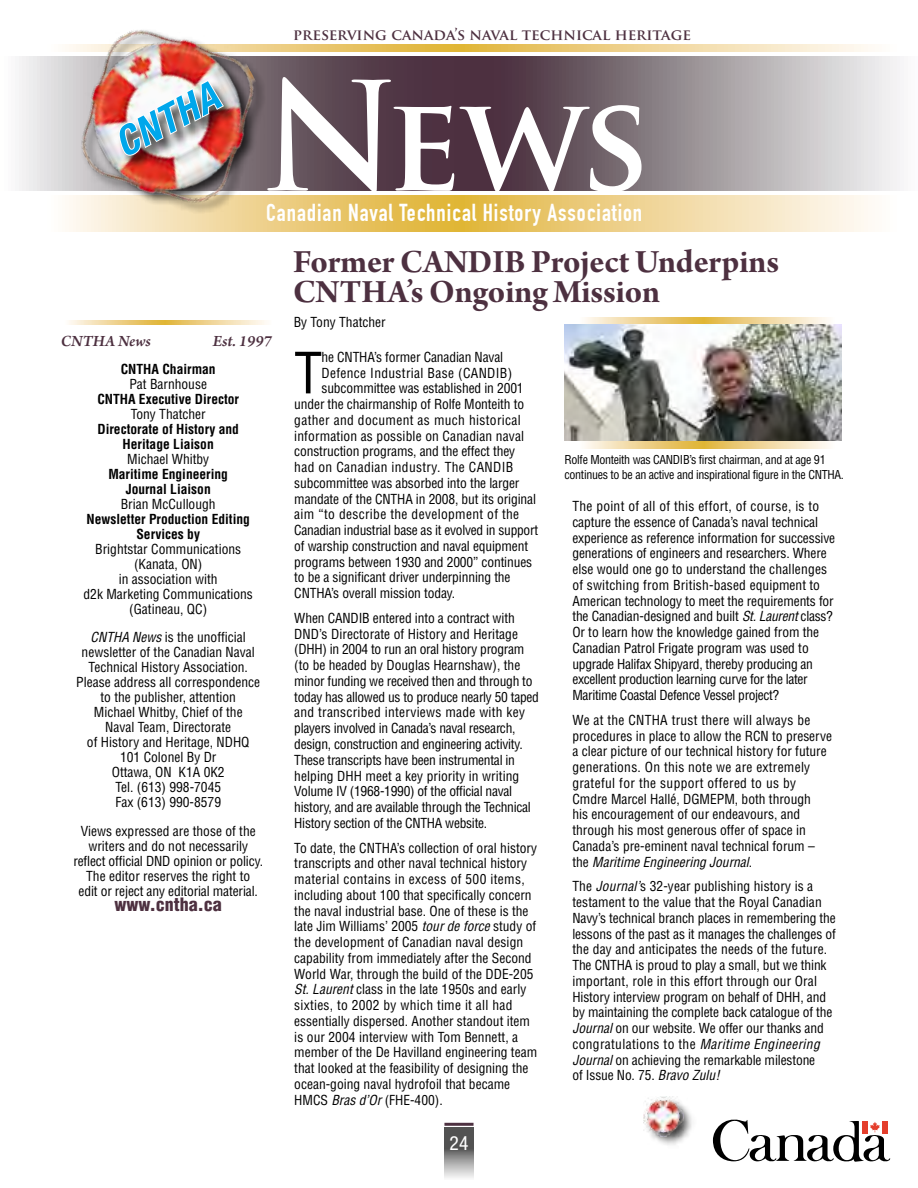
<style>
.page{position:relative;width:918px;height:1188px;background:#fff}
.page>*{position:absolute;margin:0;border:0;box-sizing:border-box;transform-origin:0 0}
.t1{font:700 147px "Trajan Pro";color:#fff}
.t2{font:700 130.5px "Trajan Pro";color:#fff}
.t3{font:condensed 55.5px "Helvetica LT Std";color:#000}
.t4{font:italic 700 condensed 40.05px "Helvetica Neue LT Std";color:#00a7eb}
.t5{font:34.5px/30px "Arno Pro Bold Subhead";color:#4d3040}
.t6{font:700 24px "DIN Condensed";letter-spacing:.04em;color:#fff}
.t7{font:condensed 19.5px "Helvetica Neue LT Std";color:#fff}
.t8{font:900 condensed 18px "Helvetica LT Std";color:#4d3040}
.t9{font:italic 600 16.5px "Arno Pro";color:#4d3040}
.t10{font:700 15px "Trajan Pro";color:#4d3040}
.t11{font:condensed 13.5px/15.8px "Helvetica LT Std";color:#000}
.t12{font:condensed 13.5px/15.8px "Helvetica LT Std";letter-spacing:-.02em;color:#000}
.t13{font:700 condensed 13.5px/15px "Helvetica LT Std";color:#000;text-align:center}
.t14{font:condensed 13.5px "Helvetica LT Std";letter-spacing:.025em;color:#000}
.t15{font:condensed 12px/14.4px "Helvetica LT Std";letter-spacing:-.025em;color:#000}
.s1{font-style:italic}
</style>
<div class="page">
<div style="left:641px;top:1094px;width:56px;height:55px;background:#000;opacity:.75"></div>
<img style="left:644px;top:1096px;width:40px;height:40px">
<svg style="left:295px;top:44px;width:577px;height:8px;background:#edd088"></svg>
<svg style="left:713px;top:1119px;width:177px;height:43px"></svg>
<svg style="left:295px;top:195px;width:577px;height:36px;background:#edd088"></svg>
<svg style="left:19px;top:56px;width:881px;height:134px;background:#887a82"></svg>
<img style="left:43px;top:30px;width:252px;height:202px">
<div style="left:117px;top:80px;width:120px;height:90px;background:#000;opacity:.75"></div>
<img style="left:116px;top:79px;width:109px;height:78px">
<svg style="left:585px;top:317px;width:243px;height:131px;background:#efd595"></svg>
<img style="left:565px;top:324px;width:277px;height:117px">
<svg style="left:444px;top:1128px;width:30px;height:50px"></svg>
<hr style="left:444px;top:1123px;width:30px;height:3px;background:#4d3040">
<svg style="left:69px;top:320px;width:197px;height:5px"></svg>
<h3 class="t4" style="left:106px;top:124px;width:113px;rotate:-28deg">CNTHA</h3>
<p class="t10" style="left:293px;top:26px;width:399px">preserving canada’s naval technical heritage</p>
<h1 class="t1" style="left:260px;top:45px;width:141px">N</h1>
<h3 class="t6" style="left:266px;top:199px;width:378px">Canadian Naval Technical History Association</h3>
<h2 class="t2" style="left:386px;top:62px;width:265px">ews</h2>
<h3 class="t5" style="left:293px;top:248px;width:488px">Former CANDIB Project Underpins<br>CNTHA’s Ongoing Mission</h3>
<p class="t9" style="left:61px;top:331px;width:92px">CNTHA News</p>
<p class="t9" style="left:213px;top:331px;width:60px">Est. 1997</p>
<p class="t13" style="left:121px;top:362px;width:96px">CNTHA Chairman</p>
<p class="t11" style="left:129px;top:376px;width:79px">Pat Barnhouse</p>
<p class="t13" style="left:97px;top:392px;width:143px">CNTHA Executive Director</p>
<p class="t11" style="left:131px;top:406px;width:77px">Tony Thatcher</p>
<p class="t13" style="left:97px;top:421px;width:143px">Directorate of History and<br>Heritage Liaison</p>
<p class="t11" style="left:127px;top:451px;width:84px">Michael Whitby</p>
<p class="t13" style="left:108px;top:466px;width:121px">Maritime Engineering<br>Journal Liaison</p>
<p class="t11" style="left:121px;top:496px;width:96px">Brian McCullough</p>
<p class="t13" style="left:86px;top:511px;width:165px">Newsletter Production Editing<br>Services by</p>
<p class="t11" style="left:84px;top:541px;width:171px;line-height:15px;text-align:center">Brightstar Communications (Kanata, ON)<br>in association with<br>d2k Marketing Communications (Gatineau, QC)</p>
<p class="t11" style="left:76px;top:630px;width:186px;line-height:15px;text-align:center"><span class="s1">CNTHA News</span> is the unofficial newsletter of the Canadian Naval<br>Technical History Association.<br>Please address all correspondence to the publisher, attention<br>Michael Whitby, Chief of the<br>Naval Team, Directorate<br>of History and Heritage, NDHQ<br>101 Colonel By Dr<br>Ottawa, ON K1A 0K2<br>Tel. (613) 998-7045<br>Fax (613) 990-8579</p>
<p class="t11" style="left:73px;top:823px;width:191px;line-height:15px;text-align:center">Views expressed are those of the writers and do not necessarily reflect official DND opinion or policy.<br>The editor reserves the right to<br>edit or reject any editorial material.</p>
<h3 class="t8" style="left:115px;top:893px;width:109px">www.cntha.ca</h3>
<p class="t11" style="left:294px;top:314px;width:93px">By Tony Thatcher</p>
<h3 class="t3" style="left:294px;top:338px;width:29px">T</h3>
<p class="t11" style="left:321px;top:349px;width:183px">he CNTHA’s former Canadian Naval</p>
<p class="t14" style="left:321px;top:364px;width:192px">Defence Industrial Base (CANDIB)</p>
<p class="t11" style="left:321px;top:381px;width:204px">subcommittee was established in 2001</p>
<p class="t11" style="left:294px;top:396px;width:231px">under the chairmanship of Rolfe Monteith to</p>
<p class="t14" style="left:294px;top:412px;width:228px">gather and document as much historical</p>
<p class="t11" style="left:294px;top:428px;width:231px">information as possible on Canadian naval</p>
<p class="t11" style="left:294px;top:444px;width:222px">construction programs, and the effect they</p>
<p class="t14" style="left:294px;top:459px;width:221px">had on Canadian industry. The CANDIB</p>
<p class="t11" style="left:294px;top:475px;width:227px">subcommittee was absorbed into the larger</p>
<p class="t11" style="left:294px;top:491px;width:243px">mandate of the CNTHA in 2008, but its original</p>
<p class="t14" style="left:294px;top:506px;width:227px">aim “to describe the development of the</p>
<p class="t12" style="left:294px;top:522px;width:245px">Canadian industrial base as it evolved in support</p>
<p class="t11" style="left:294px;top:538px;width:235px">of warship construction and naval equipment</p>
<p class="t11" style="left:294px;top:554px;width:239px">programs between 1930 and 2000” continues</p>
<p class="t11" style="left:294px;top:570px;width:218px">to be a significant driver underpinning the</p>
<p class="t11" style="left:294px;top:585px;width:163px">CNTHA’s overall mission today.</p>
<p class="t12" style="left:294px;top:610px;width:246px">When CANDIB entered into a contract with DND’s Directorate of History and Heritage (DHH) in 2004 to run an oral history program (to be headed by Douglas Hearnshaw), the minor funding we received then and through to today has allowed us to produce nearly 50 taped and transcribed interviews made with key players involved in Canada’s naval research, design, construction and engineering activity.<br>These transcripts have been instrumental in helping DHH meet a key priority in writing Volume IV (1968-1990) of the official naval history, and are available through the Technical History section of the CNTHA website.</p>
<p class="t11" style="left:294px;top:840px;width:244px">To date, the CNTHA’s collection of oral history transcripts and other naval technical history material contains in excess of 500 items, including about 100 that specifically concern the naval industrial base. One of these is the late Jim Williams’ 2005 <span class="s1">tour de force</span> study of the development of Canadian naval design capability from immediately after the Second World War, through the build of the DDE-205<br><span class="s1">St. Laurent</span> class in the late 1950s and early sixties, to 2002 by which time it all had essentially dispersed. Another standout item is our 2004 interview with Tom Bennett, a member of the De Havilland engineering team that looked at the feasibility of designing the ocean-going naval hydrofoil that became HMCS <span class="s1">Bras d’Or</span> (FHE-400).</p>
<h3 class="t7" style="left:450px;top:1132px;width:20px">24</h3>
<p class="t15" style="left:565px;top:453px;width:281px">Rolfe Monteith was CANDIB’s first chairman, and at age 91 continues to be an active and inspirational figure in the CNTHA.</p>
<p class="t11" style="left:572px;top:498px;width:264px">The point of all of this effort, of course, is to capture the essence of Canada’s naval technical experience as reference information for successive generations of engineers and researchers. Where else would one go to understand the challenges of switching from British-based equipment to American technology to meet the requirements for the Canadian-designed and built <span class="s1">St. Laurent</span> class?<br>Or to learn how the knowledge gained from the Canadian Patrol Frigate program was used to upgrade Halifax Shipyard, thereby producing an excellent production learning curve for the later Maritime Coastal Defence Vessel project?</p>
<p class="t11" style="left:572px;top:712px;width:261px">We at the CNTHA trust there will always be procedures in place to allow the RCN to preserve a clear picture of our technical history for future generations. On this note we are extremely grateful for the support offered to us by Cmdre Marcel Hallé, DGMEPM, both through<br>his encouragement of our endeavours, and through his most generous offer of space in Canada’s pre-eminent naval technical forum – the <span class="s1">Maritime Engineering Journal</span>.</p>
<p class="t11" style="left:572px;top:879px;width:265px">The <span class="s1">Journal’</span>s 32-year publishing history is a testament to the value that the Royal Canadian Navy’s technical branch places in remembering the lessons of the past as it manages the challenges of the day and anticipates the needs of the future.<br>The CNTHA is proud to play a small, but we think important, role in this effort through our Oral History interview program on behalf of DHH, and by maintaining the complete back catalogue of the <span class="s1">Journal</span> on our website. We offer our thanks and congratulations to the <span class="s1">Maritime Engineering Journal</span> on achieving the remarkable milestone<br>of Issue No. 75. <span class="s1">Bravo Zulu!</span></p>
</div>
